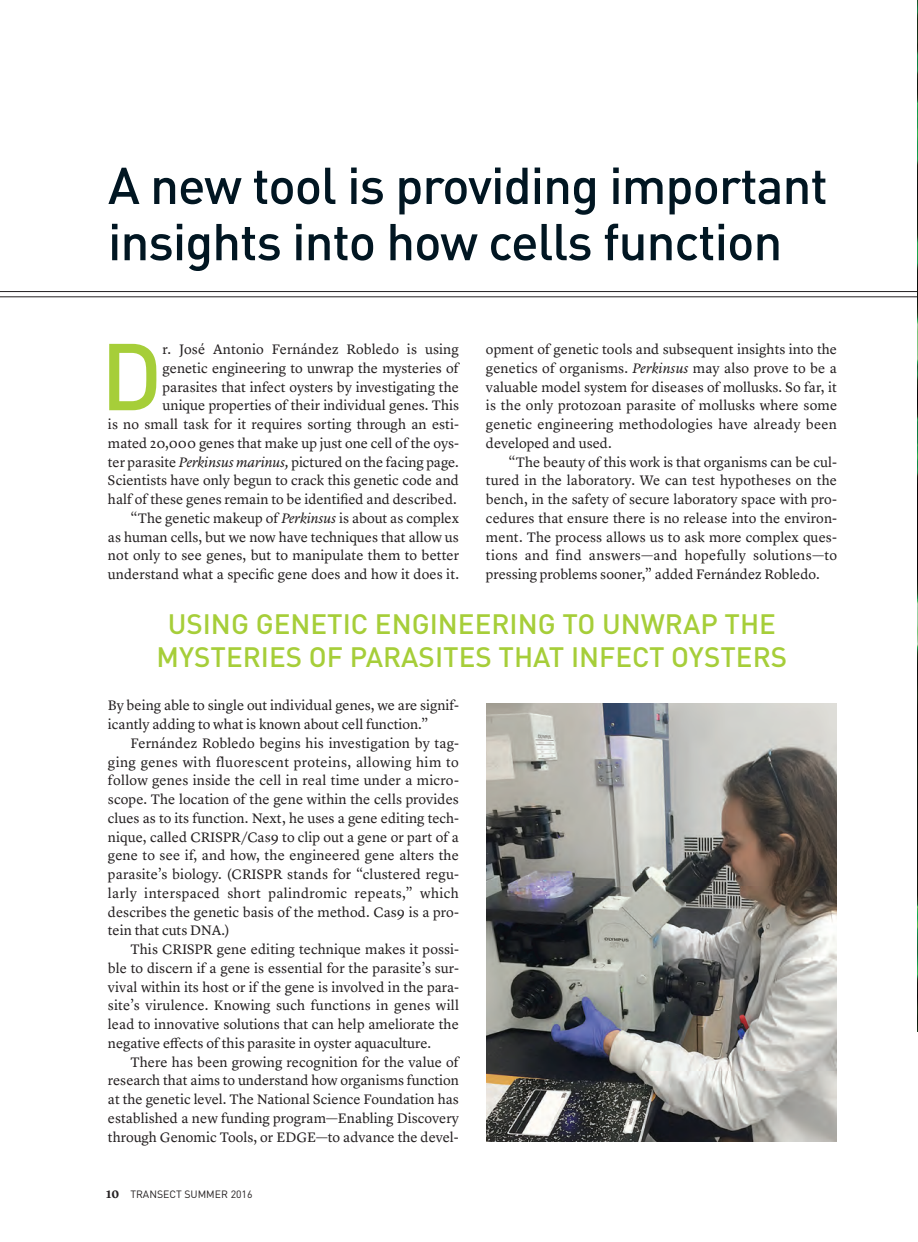
<style>
.page{position:relative;width:918px;height:1242px;background:#fff}
.page>*{position:absolute;margin:0;border:0;box-sizing:border-box;transform-origin:0 0}
.t1{font:93.3px "Din Medium A";color:#a6ce39}
.t2{font:51px/56.2px "Din Medium A";letter-spacing:-.02em;color:#011622}
.t3{font:27.75px/33px "Din Medium A";color:#a6ce39;text-align:center}
.t4{font:14.25px/18.8px "Lyon Text";color:#231f20;text-align:justify}
.t5{font:10.5px "Din Regular A";color:#231f20}
.s1{font-style:italic}
.s2{font-family:"Lyon Text";font-weight:700;font-size:11.25px}
</style>
<div class="page">
<hr style="left:0;top:291px;width:918px;height:1px;background:#231f20">
<hr style="left:0;top:297px;width:918px;height:1px;background:#231f20">
<img style="left:917px;top:0;width:1px;height:1032px">
<img style="left:486px;top:704px;width:351px;height:438px">
<h2 class="t2" style="left:108px;top:156px;width:721px">A new tool is providing important insights into how cells function</h2>
<p class="t4" style="left:108px;top:339px;width:353px;text-align:right">r. José Antonio Fernández Robledo is using<br>genetic engineering to unwrap the mysteries of parasites that infect oysters by investigating the<br>unique properties of their individual genes. This<br>is no small task for it requires sorting through an esti&shy;mated 20,000 genes that make up just one cell of the oys&shy;ter parasite <span class="s1">Perkinsus marinus,</span> pictured on the facing page.<br>Scientists have only begun to crack this genetic code and half of these genes remain to be identified and described. “The genetic makeup of <span class="s1">Perkinsus</span> is about as complex<br>as human cells, but we now have techniques that allow us not only to see genes, but to manipulate them to better understand what a specific gene does and how it does it.</p>
<h1 class="t1" style="left:101px;top:317px;width:64px">D</h1>
<p class="t4" style="left:486px;top:339px;width:353px">opment of genetic tools and subsequent insights into the genetics of organisms. <span class="s1">Perkinsus</span> may also prove to be a valuable model system for diseases of mollusks. So far, it is the only protozoan parasite of mollusks where some genetic engineering methodologies have already been developed and used.</p>
<p class="t4" style="left:486px;top:451px;width:353px;text-indent:23px">“The beauty of this work is that organisms can be cul&shy;tured in the laboratory. We can test hypotheses on the bench, in the safety of secure laboratory space with pro&shy;cedures that ensure there is no release into the environ&shy;ment. The process allows us to ask more complex ques&shy;tions and find answers—and hopefully solutions—to pressing problems sooner,” added Fernández Robledo.</p>
<h3 class="t3" style="left:157px;top:607px;width:632px">USING GENETIC ENGINEERING TO UNWRAP THE<br>MYSTERIES OF PARASITES THAT INFECT OYSTERS</h3>
<p class="t4" style="left:108px;top:695px;width:353px">By being able to single out individual genes, we are signif&shy;icantly adding to what is known about cell function.”</p>
<p class="t4" style="left:108px;top:733px;width:353px;text-indent:23px">Fernández Robledo begins his investigation by tag&shy;ging genes with fluorescent proteins, allowing him to follow genes inside the cell in real time under a micro&shy;scope. The location of the gene within the cells provides clues as to its function. Next, he uses a gene editing tech&shy;nique, called CRISPR/Cas9 to clip out a gene or part of a gene to see if, and how, the engineered gene alters the parasite’s biology. (CRISPR stands for “clustered regu&shy;larly interspaced short palindromic repeats,” which describes the genetic basis of the method. Cas9 is a pro&shy;tein that cuts DNA.)</p>
<p class="t4" style="left:108px;top:939px;width:353px;text-indent:23px">This CRISPR gene editing technique makes it possi&shy;ble to discern if a gene is essential for the parasite’s sur&shy;vival within its host or if the gene is involved in the para&shy;site’s virulence. Knowing such functions in genes will lead to innovative solutions that can help ameliorate the negative effects of this parasite in oyster aquaculture.</p>
<p class="t4" style="left:108px;top:1051px;width:352px;text-indent:23px">There has been growing recognition for the value of research that aims to understand how organisms function at the genetic level. The National Science Foundation has established a new funding program—Enabling Discovery through Genomic Tools, or EDGE—to advance the devel-</p>
<p class="t5" style="left:106px;top:1187px;width:148px"><span class="s2">10</span> TRANSECT SUMMER 2016</p>
</div>
